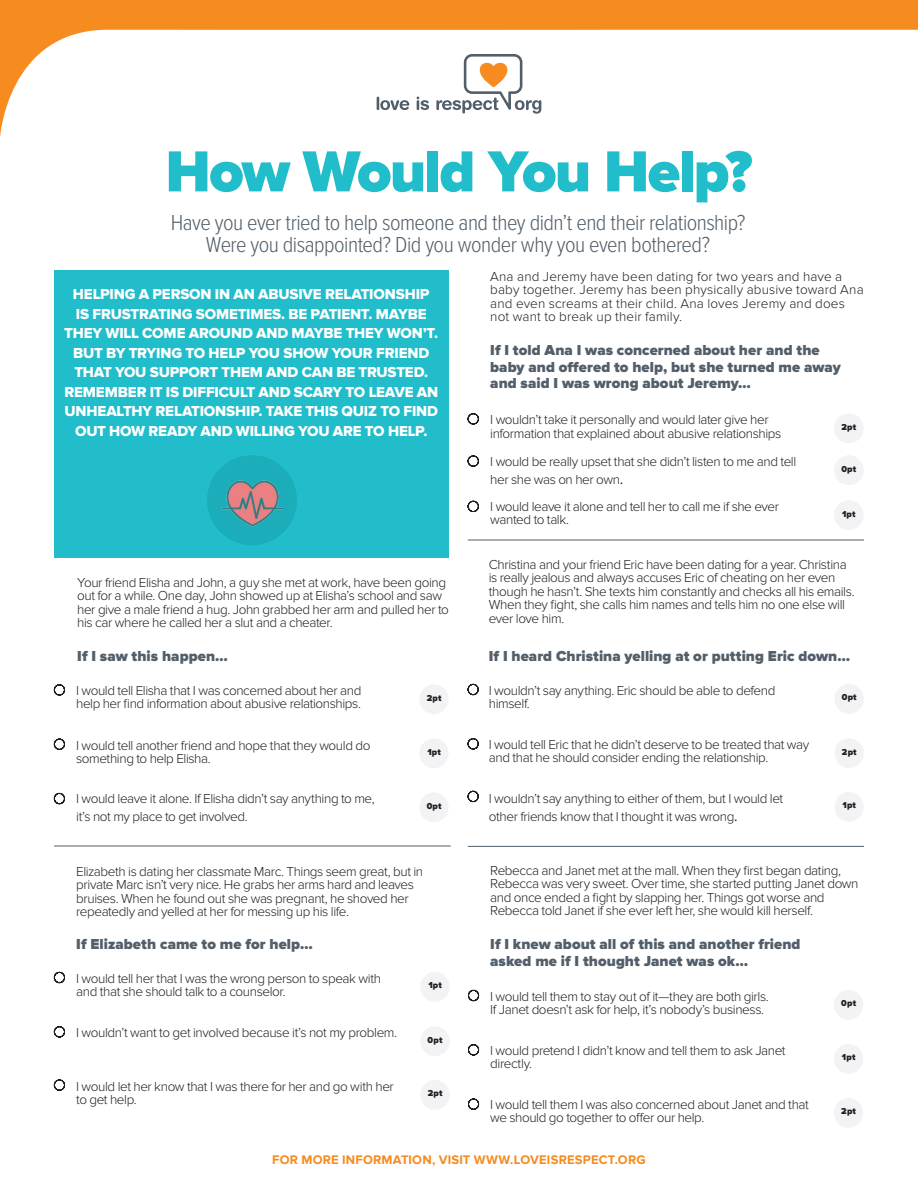
<style>
.page{position:relative;width:918px;height:1188px;background:#fff}
.page>*{position:absolute;margin:0;border:0;box-sizing:border-box;transform-origin:0 0}
.Head_Heavy{font:900 60px "Proxima Nova";letter-spacing:-.03em;color:#21bdcb}
.Subhead{font:300 22.5px/22.5px "Proxima Nova Cond";letter-spacing:-.025em;color:#525f6a;text-align:center}
.Head_Heavy-2{font:15px/19.5px "Proxima Nova Extrabld";letter-spacing:-.01em;color:#fff;text-align:center}
.Subhead-2{font:900 15px/16.5px "Proxima Nova";letter-spacing:.005em;color:#525f6a}
.Body_styel_J{font:300 13.5px/13.5px "Proxima Nova";letter-spacing:-.03em;color:#231f20}
.Body_styel_J-2{font:300 13.5px/13.5px "Proxima Nova";letter-spacing:.01em;color:#231f20}
.Subhead-3{font:700 12.9px "Proxima Nova";letter-spacing:.015em;color:#f68b1f}
.Head_Heavy-3{font:900 9px "Proxima Nova";letter-spacing:.025em;color:#231f20}
.s1{font-weight:400;font-size:15px}
</style>
<div class="page">
<div style="left:54px;top:270px;width:395px;height:288px;background:#21bdcb"></div>
<svg style="left:54px;top:684px;width:11px;height:12px"></svg>
<svg style="left:54px;top:738px;width:11px;height:12px"></svg>
<svg style="left:54px;top:793px;width:11px;height:11px"></svg>
<div style="left:419px;top:792px;width:30px;height:30px;background:#f2f3f4;border-radius:50%"></div>
<div style="left:419px;top:738px;width:30px;height:30px;background:#f2f3f4;border-radius:50%"></div>
<div style="left:419px;top:684px;width:30px;height:30px;background:#f2f3f4;border-radius:50%"></div>
<svg style="left:467px;top:413px;width:12px;height:12px"></svg>
<svg style="left:467px;top:455px;width:12px;height:12px"></svg>
<svg style="left:467px;top:501px;width:12px;height:11px"></svg>
<div style="left:834px;top:500px;width:30px;height:30px;background:#f2f3f4;border-radius:50%"></div>
<div style="left:834px;top:455px;width:30px;height:30px;background:#f2f3f4;border-radius:50%"></div>
<div style="left:834px;top:413px;width:30px;height:30px;background:#f2f3f4;border-radius:50%"></div>
<svg style="left:54px;top:972px;width:11px;height:11px"></svg>
<svg style="left:54px;top:1026px;width:11px;height:12px"></svg>
<svg style="left:54px;top:1079px;width:11px;height:12px"></svg>
<div style="left:420px;top:1080px;width:30px;height:30px;background:#f2f3f4;border-radius:50%"></div>
<div style="left:420px;top:1026px;width:30px;height:30px;background:#f2f3f4;border-radius:50%"></div>
<div style="left:420px;top:972px;width:30px;height:30px;background:#f2f3f4;border-radius:50%"></div>
<svg style="left:468px;top:990px;width:11px;height:11px"></svg>
<svg style="left:468px;top:1044px;width:11px;height:12px"></svg>
<svg style="left:468px;top:1098px;width:11px;height:12px"></svg>
<div style="left:834px;top:1098px;width:29px;height:30px;background:#f2f3f4;border-radius:50%"></div>
<div style="left:834px;top:1044px;width:29px;height:30px;background:#f2f3f4;border-radius:50%"></div>
<div style="left:834px;top:990px;width:29px;height:30px;background:#f2f3f4;border-radius:50%"></div>
<svg style="left:467px;top:684px;width:12px;height:11px"></svg>
<svg style="left:467px;top:738px;width:12px;height:12px"></svg>
<svg style="left:467px;top:791px;width:12px;height:11px"></svg>
<div style="left:835px;top:792px;width:29px;height:30px;background:#f2f3f4;border-radius:50%"></div>
<div style="left:835px;top:738px;width:29px;height:30px;background:#f2f3f4;border-radius:50%"></div>
<div style="left:835px;top:684px;width:29px;height:30px;background:#f2f3f4;border-radius:50%"></div>
<svg style="left:0;top:0;width:918px;height:137px"></svg>
<div style="left:207px;top:455px;width:90px;height:90px;background:#1cadba;border-radius:50%"></div>
<img style="left:221px;top:481px;width:63px;height:46px">
<hr style="left:54px;top:846px;width:397px;height:1px;background:#525f6a">
<hr style="left:468px;top:846px;width:396px;height:1px;background:#525f6a">
<hr style="left:468px;top:540px;width:396px;height:1px;background:#525f6a">
<p class="Head_Heavy" style="left:166px;top:137px;width:588px">How Would You Help?</p>
<p class="Subhead" style="left:171px;top:211px;width:576px">Have you ever tried to help someone and they didn’t end their relationship?<br>Were you disappointed? Did you wonder why you even bothered?</p>
<p class="Head_Heavy-2" style="left:64px;top:285px;width:376px">HELPING A PERSON IN AN ABUSIVE RELATIONSHIP<br>IS FRUSTRATING SOMETIMES. BE PATIENT. MAYBE THEY WILL COME AROUND AND MAYBE THEY WON’T.<br>BUT BY TRYING TO HELP YOU SHOW YOUR FRIEND THAT YOU SUPPORT THEM AND CAN BE TRUSTED.<br>REMEMBER IT IS DIFFICULT AND SCARY TO LEAVE AN UNHEALTHY RELATIONSHIP. TAKE THIS QUIZ TO FIND OUT HOW READY AND WILLING YOU ARE TO HELP.</p>
<p class="Body_styel_J" style="left:77px;top:576px;width:373px">Your friend Elisha and John, a guy she met at work, have been going out for a while. One day, John showed up at Elisha’s school and saw her give a male friend a hug. John grabbed her arm and pulled her to his car where he called her a slut and a cheater.</p>
<p class="Subhead-2" style="left:77px;top:649px;width:152px">If I saw this happen…</p>
<p class="Body_styel_J" style="left:76px;top:684px;width:287px">I would tell Elisha that I was concerned about her and help her find information about abusive relationships.</p>
<p class="Body_styel_J" style="left:76px;top:739px;width:296px">I would tell another friend and hope that they would do something to help Elisha.</p>
<p class="Body_styel_J" style="left:76px;top:789px;width:300px;line-height:18px">I would leave it alone. If Elisha didn’t say anything to me, it’s not my place to get involved.</p>
<p class="Head_Heavy-3" style="left:427px;top:801px;width:16px">0pt</p>
<p class="Head_Heavy-3" style="left:427px;top:693px;width:16px">2pt</p>
<p class="Head_Heavy-3" style="left:427px;top:747px;width:15px">1pt</p>
<p class="Body_styel_J" style="left:76px;top:865px;width:349px">Elizabeth is dating her classmate Marc. Things seem great, but in private Marc isn’t very nice. He grabs her arms hard and leaves bruises. When he found out she was pregnant, he shoved her repeatedly and yelled at her for messing up his life.</p>
<p class="Subhead-2" style="left:76px;top:937px;width:238px">If Elizabeth came to me for help…</p>
<p class="Body_styel_J" style="left:76px;top:972px;width:306px">I would tell her that I was the wrong person to speak with and that she should talk to a counselor.</p>
<p class="Body_styel_J" style="left:76px;top:1026px;width:323px">I wouldn’t want to get involved because it’s not my problem.</p>
<p class="Head_Heavy-3" style="left:428px;top:980px;width:15px">1pt</p>
<p class="Head_Heavy-3" style="left:428px;top:1035px;width:16px">0pt</p>
<p class="Body_styel_J" style="left:76px;top:1080px;width:319px">I would let her know that I was there for her and go with her to get help.</p>
<p class="Head_Heavy-3" style="left:428px;top:1088px;width:16px">2pt</p>
<p class="Body_styel_J-2" style="left:490px;top:270px;width:375px">Ana and Jeremy have been dating for two years and have a baby together. Jeremy has been physically abusive toward Ana and even screams at their child. Ana loves Jeremy and does not want to break up their family.</p>
<p class="Subhead-2" style="left:490px;top:342px;width:352px">If I told Ana I was concerned about her and the baby and offered to help, but she turned me away and said I was wrong about Jeremy…</p>
<p class="Body_styel_J" style="left:490px;top:413px;width:293px">I wouldn’t take it personally and would later give her information that explained about abusive relationships</p>
<p class="Body_styel_J" style="left:490px;top:453px;width:308px;line-height:18px">I would be really upset that she didn’t listen to me and tell her she was on her own<span class="s1">.</span></p>
<p class="Body_styel_J" style="left:490px;top:500px;width:290px">I would leave it alone and tell her to call me if she ever wanted to talk.</p>
<p class="Head_Heavy-3" style="left:842px;top:508px;width:15px">1pt</p>
<p class="Head_Heavy-3" style="left:841px;top:422px;width:16px">2pt</p>
<p class="Head_Heavy-3" style="left:841px;top:463px;width:16px">0pt</p>
<p class="Body_styel_J" style="left:489px;top:558px;width:367px">Christina and your friend Eric have been dating for a year. Christina is really jealous and always accuses Eric of cheating on her even though he hasn’t. She texts him constantly and checks all his emails.<br>When they fight, she calls him names and tells him no one else will ever love him.</p>
<p class="Subhead-2" style="left:489px;top:649px;width:363px">If I heard Christina yelling at or putting Eric down…</p>
<p class="Body_styel_J" style="left:489px;top:684px;width:288px">I wouldn’t say anything. Eric should be able to defend himself.</p>
<p class="Body_styel_J" style="left:489px;top:738px;width:322px">I would tell Eric that he didn’t deserve to be treated that way and that he should consider ending the relationship.</p>
<p class="Body_styel_J" style="left:489px;top:790px;width:296px;line-height:18px">I wouldn’t say anything to either of them, but I would let other friends know that I thought it was wrong<span class="s1">.</span></p>
<p class="Head_Heavy-3" style="left:843px;top:800px;width:15px">1pt</p>
<p class="Head_Heavy-3" style="left:842px;top:692px;width:16px">0pt</p>
<p class="Head_Heavy-3" style="left:842px;top:747px;width:16px">2pt</p>
<p class="Body_styel_J" style="left:490px;top:864px;width:370px">Rebecca and Janet met at the mall. When they first began dating, Rebecca was very sweet. Over time, she started putting Janet down and once ended a fight by slapping her. Things got worse and Rebecca told Janet if she ever left her, she would kill herself.</p>
<p class="Subhead-2" style="left:490px;top:937px;width:312px">If I knew about all of this and another friend asked me if I thought Janet was ok…</p>
<p class="Body_styel_J" style="left:490px;top:990px;width:280px">I would tell them to stay out of it—they are both girls.<br>If Janet doesn’t ask for help, it’s nobody’s business.</p>
<p class="Body_styel_J" style="left:490px;top:1044px;width:297px">I would pretend I didn’t know and tell them to ask Janet directly.</p>
<p class="Body_styel_J" style="left:490px;top:1098px;width:320px">I would tell them I was also concerned about Janet and that we should go together to offer our help.</p>
<p class="Head_Heavy-3" style="left:841px;top:1106px;width:16px">2pt</p>
<p class="Head_Heavy-3" style="left:841px;top:998px;width:16px">0pt</p>
<p class="Head_Heavy-3" style="left:842px;top:1052px;width:15px">1pt</p>
<p class="Subhead-3" style="left:272px;top:1152px;width:375px">FOR MORE INFORMATION, VISIT WWW.LOVEISRESPECT.ORG</p>
</div>
